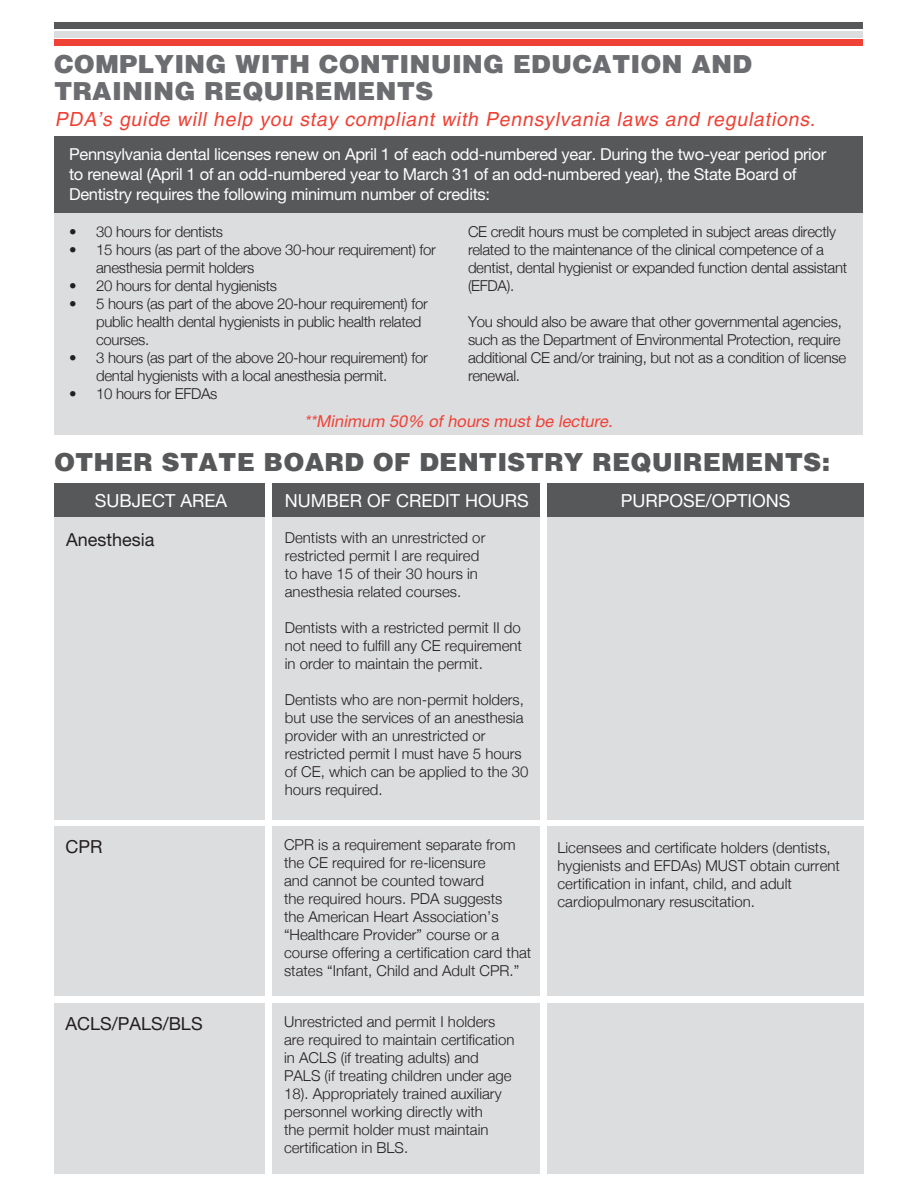
<style>
.page{position:relative;width:918px;height:1188px;background:#fff}
.page>*{position:absolute;margin:0;border:0;box-sizing:border-box;transform-origin:0 0}
.t1{font:900 25.5px/27px "Helvetica";color:#6c6d70}
.t2{font:900 25.5px "Helvetica";color:#57585a}
.t3{font:italic 19.5px "Helvetica";color:#ef4135}
.t4{font:18px "Helvetica Neue";color:#fff}
.t5{font:18px "Helvetica Neue";color:#231f20}
.t6{font:16.5px/19.8px "Helvetica Neue";letter-spacing:-.02em;color:#fff}
.t7{font:italic 16.5px "Helvetica Neue";color:#ef4135}
.t8{font:300 15px/18px "Helvetica Neue";color:#231f20}
.t9{font:300 15px/18px "Helvetica Neue";letter-spacing:-.02em;color:#231f20}
</style>
<div class="page">
<div style="left:55px;top:136px;width:808px;height:79px;background:#57585a"></div>
<div style="left:54px;top:22px;width:808px;height:7px;background:#57585a"></div>
<div style="left:54px;top:31px;width:808px;height:7px;background:#dcdddf"></div>
<div style="left:54px;top:39px;width:808px;height:7px;background:#ef4135"></div>
<div style="left:55px;top:213px;width:808px;height:222px;background:#dcdddf"></div>
<div style="left:54px;top:511px;width:211px;height:309px;background:#dcdddf"></div>
<div style="left:272px;top:516px;width:268px;height:303px;background:#dcdddf"></div>
<div style="left:547px;top:516px;width:317px;height:304px;background:#dcdddf"></div>
<div style="left:54px;top:826px;width:211px;height:170px;background:#dcdddf"></div>
<div style="left:272px;top:826px;width:268px;height:170px;background:#dcdddf"></div>
<div style="left:547px;top:827px;width:317px;height:169px;background:#dcdddf"></div>
<div style="left:54px;top:483px;width:211px;height:34px;background:#57585a"></div>
<div style="left:272px;top:483px;width:268px;height:34px;background:#57585a"></div>
<div style="left:547px;top:483px;width:317px;height:34px;background:#57585a"></div>
<div style="left:54px;top:1003px;width:211px;height:171px;background:#dcdddf"></div>
<div style="left:272px;top:1003px;width:268px;height:171px;background:#dcdddf"></div>
<div style="left:547px;top:1003px;width:317px;height:171px;background:#dcdddf"></div>
<h1 class="t1" style="left:54px;top:50px;width:700px">COMPLYING WITH CONTINUING EDUCATION AND<br>TRAINING REQUIREMENTS</h1>
<h2 class="t3" style="left:55px;top:107px;width:766px">PDA’s guide will help you stay compliant with Pennsylvania laws and regulations.</h2>
<p class="t6" style="left:69px;top:144px;width:759px">Pennsylvania dental licenses renew on April 1 of each odd-numbered year. During the two-year period prior to renewal (April 1 of an odd-numbered year to March 31 of an odd-numbered year), the State Board of<br>Dentistry requires the following minimum number of credits:</p>
<p class="t9" style="left:69px;top:222px;width:156px">• 30 hours for dentists</p>
<p class="t9" style="left:96px;top:240px;width:341px;text-indent:-27px">• 15 hours (as part of the above 30-hour requirement) for anesthesia permit holders</p>
<p class="t9" style="left:69px;top:276px;width:210px">• 20 hours for dental hygienists</p>
<p class="t9" style="left:96px;top:294px;width:333px;text-indent:-27px">• 5 hours (as part of the above 20-hour requirement) for public health dental hygienists in public health related courses.</p>
<p class="t9" style="left:96px;top:348px;width:333px;text-indent:-27px">• 3 hours (as part of the above 20-hour requirement) for dental hygienists with a local anesthesia permit.</p>
<p class="t9" style="left:69px;top:384px;width:150px">• 10 hours for EFDAs</p>
<p class="t9" style="left:468px;top:222px;width:381px">CE credit hours must be completed in subject areas directly related to the maintenance of the clinical competence of a dentist, dental hygienist or expanded function dental assistant (EFDA).</p>
<p class="t9" style="left:468px;top:312px;width:380px">You should also be aware that other governmental agencies, such as the Department of Environmental Protection, require additional CE and/or training, but not as a condition of license renewal.</p>
<p class="t7" style="left:305px;top:411px;width:313px">**Minimum 50% of hours must be lecture.</p>
<h1 class="t2" style="left:54px;top:446px;width:778px">OTHER STATE BOARD OF DENTISTRY REQUIREMENTS:</h1>
<p class="t4" style="left:95px;top:490px;width:134px">SUBJECT AREA</p>
<p class="t4" style="left:285px;top:490px;width:246px">NUMBER OF CREDIT HOURS</p>
<p class="t4" style="left:621px;top:490px;width:171px">PURPOSE/OPTIONS</p>
<p class="t5" style="left:66px;top:528px;width:90px">Anesthesia</p>
<p class="t8" style="left:285px;top:528px;width:202px">Dentists with an unrestricted or restricted permit I are required to have 15 of their 30 hours in anesthesia related courses.</p>
<p class="t8" style="left:285px;top:618px;width:239px;text-align:justify">Dentists with a restricted permit II do not need to fulfill any CE requirement in order to maintain the permit.</p>
<p class="t8" style="left:285px;top:690px;width:245px">Dentists who are non-permit holders, but use the services of an anesthesia provider with an unrestricted or restricted permit I must have 5 hours of CE, which can be applied to the 30 hours required.</p>
<p class="t5" style="left:65px;top:836px;width:38px">CPR</p>
<p class="t8" style="left:284px;top:836px;width:249px">CPR is a requirement separate from the CE required for re-licensure<br>and cannot be counted toward<br>the required hours. PDA suggests<br>the American Heart Association’s “Healthcare Provider” course or a course offering a certification card that states “Infant, Child and Adult CPR.”</p>
<p class="t8" style="left:557px;top:838px;width:284px">Licensees and certificate holders (dentists, hygienists and EFDAs) MUST obtain current certification in infant, child, and adult cardiopulmonary resuscitation.</p>
<p class="t5" style="left:65px;top:1012px;width:139px">ACLS/PALS/BLS</p>
<p class="t8" style="left:284px;top:1012px;width:232px">Unrestricted and permit I holders are required to maintain certification in ACLS (if treating adults) and PALS (if treating children under age 18). Appropriately trained auxiliary personnel working directly with<br>the permit holder must maintain certification in BLS.</p>
</div>
